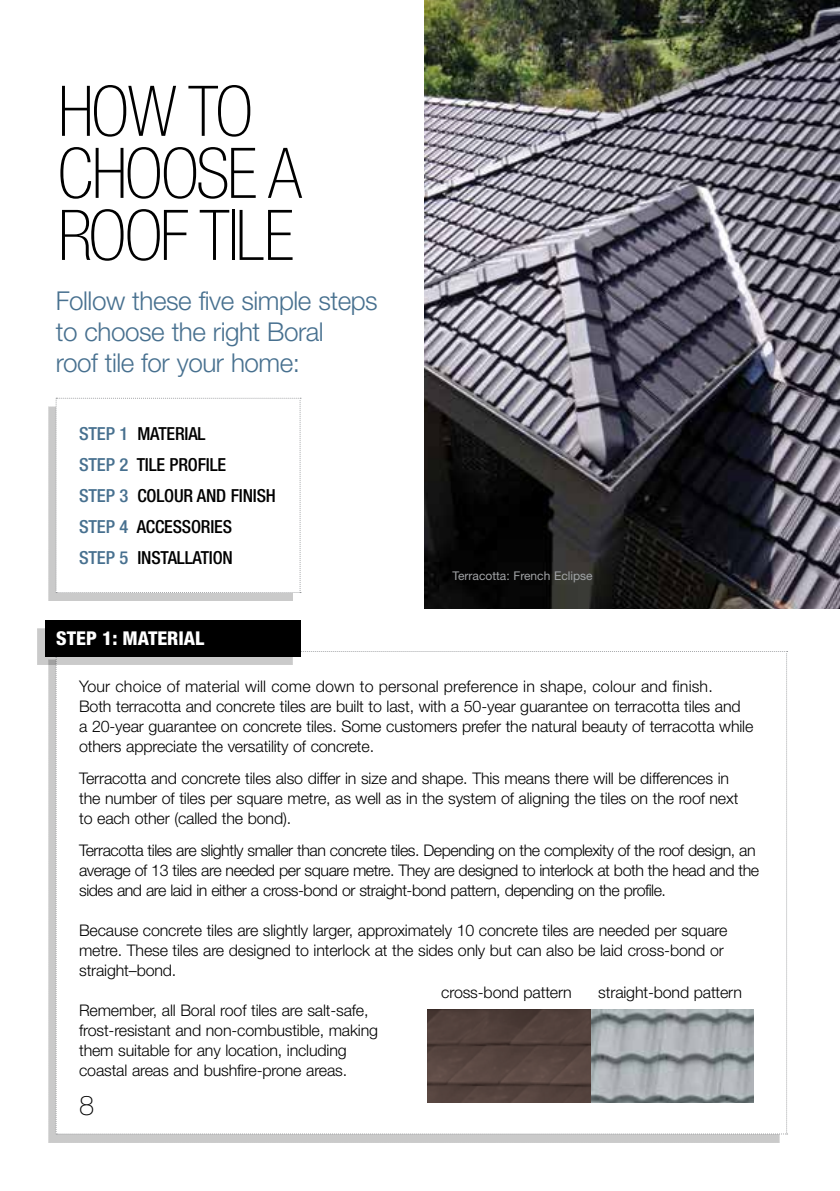
<style>
.page{position:relative;width:840px;height:1191px;background:#fff}
.page>*{position:absolute;margin:0;border:0;box-sizing:border-box;transform-origin:0 0}
.t1{font:100 condensed 70px/62px "Helvetica Neue LT Std";letter-spacing:-.04em;color:#000}
.t2{font:100 27.2px "Helvetica Neue LT Std";color:#000}
.t3{font:300 26px/31px "Helvetica Neue LT Std";letter-spacing:-.02em;color:#47708f}
.t4{font:800 condensed 19px "Helvetica Neue LT Std";color:#fff}
.t5{font:500 condensed 18px/31px "Helvetica Neue LT Std";letter-spacing:-.01em;color:#000}
.t6{font:300 16px/20px "Helvetica Neue LT Std";letter-spacing:-.01em;color:#000}
.t7{font:300 16px/20px "Helvetica Neue LT Std";letter-spacing:-.03em;color:#000}
.t8{font:12px "Helvetica Neue LT Std";color:#a1a3a6}
.s1{color:#47708f}
</style>
<div class="page">
<img style="left:424px;top:0;width:415px;height:608px">
<div style="left:48px;top:659px;width:731px;height:483px;background:#000;opacity:.21"></div>
<svg style="left:56px;top:651px;width:731px;height:483px"></svg>
<div style="left:37px;top:628px;width:256px;height:37px;background:#000;opacity:.21"></div>
<div style="left:45px;top:620px;width:255px;height:36px;background:#000"></div>
<img style="left:590px;top:1009px;width:163px;height:93px">
<svg style="left:427px;top:1009px;width:163px;height:93px;fill:#54433e"></svg>
<div style="left:48px;top:406px;width:245px;height:195px;background:#cacaca"></div>
<div style="left:56px;top:398px;width:245px;height:195px;background:#fff"></div>
<h1 class="t1" style="left:58px;top:80px;width:245px">HOW TO<br>CHOOSE A<br>ROOF TILE</h1>
<h3 class="t3" style="left:56px;top:285px;width:323px">Follow these five simple steps to choose the right Boral<br>roof tile for your home:</h3>
<p class="t5" style="left:79px;top:417px;width:198px"><span class="s1">STEP 1</span> MATERIAL<br><span class="s1">STEP 2</span> TILE PROFILE<br><span class="s1">STEP 3</span> COLOUR AND FINISH<br><span class="s1">STEP 4</span> ACCESSORIES<br><span class="s1">STEP 5</span> INSTALLATION</p>
<p class="t4" style="left:56px;top:626px;width:149px">STEP 1: MATERIAL</p>
<p class="t8" style="left:452px;top:568px;width:142px">Terracotta: French Eclipse</p>
<p class="t6" style="left:79px;top:675px;width:675px">Your choice of material will come down to personal preference in shape, colour and finish.<br>Both terracotta and concrete tiles are built to last, with a 50-year guarantee on terracotta tiles and<br>a 20-year guarantee on concrete tiles. Some customers prefer the natural beauty of terracotta while others appreciate the versatility of concrete.</p>
<p class="t6" style="left:79px;top:767px;width:660px">Terracotta and concrete tiles also differ in size and shape. This means there will be differences in the number of tiles per square metre, as well as in the system of aligning the tiles on the roof next to each other (called the bond).</p>
<p class="t7" style="left:79px;top:839px;width:681px">Terracotta tiles are slightly smaller than concrete tiles. Depending on the complexity of the roof design, an average of 13 tiles are needed per square metre. They are designed to interlock at both the head and the sides and are laid in either a cross-bond or straight-bond pattern, depending on the profile.</p>
<p class="t6" style="left:79px;top:919px;width:649px">Because concrete tiles are slightly larger, approximately 10 concrete tiles are needed per square metre. These tiles are designed to interlock at the sides only but can also be laid cross-bond or straight–bond.</p>
<p class="t6" style="left:79px;top:999px;width:300px">Remember, all Boral roof tiles are salt-safe, frost-resistant and non-combustible, making them suitable for any location, including coastal areas and bushfire-prone areas.</p>
<p class="t6" style="left:441px;top:982px;width:132px">cross-bond pattern</p>
<p class="t6" style="left:598px;top:982px;width:145px">straight-bond pattern</p>
<h2 class="t2" style="left:79px;top:1089px;width:17px">8</h2>
</div>
